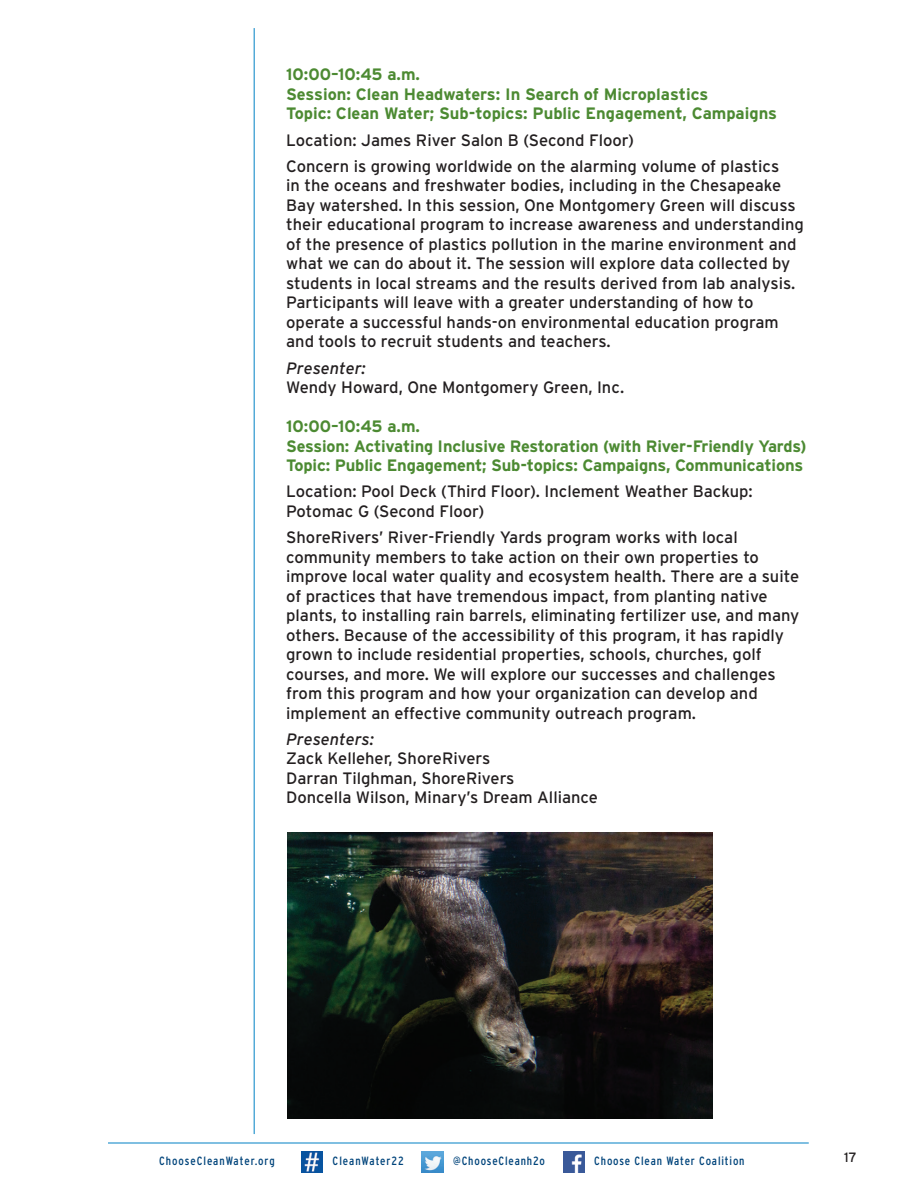
<style>
.page{position:relative;width:918px;height:1188px;background:#fff}
.page>*{position:absolute;margin:0;border:0;box-sizing:border-box;transform-origin:0 0}
.body{font:16.5px/19.5px "Interstate";color:#231f20}
.workshops_ind{font:700 16.5px "Interstate";letter-spacing:-.01em;color:#4c8a32}
.italic{font:italic 16.5px "Interstate";color:#231f20}
.t1{font:13.5px "Interstate";color:#231f20}
.t2{font:condensed 12px "Interstate";letter-spacing:.07em;color:#00447b}
</style>
<div class="page">
<hr style="left:108px;top:1143px;width:701px;height:1px;background:#0081c4">
<img style="left:563px;top:1151px;width:22px;height:22px">
<img style="left:422px;top:1151px;width:21px;height:22px">
<img style="left:301px;top:1152px;width:22px;height:20px">
<hr style="left:254px;top:28px;width:1px;height:1106px;background:#0081c4">
<img style="left:287px;top:832px;width:426px;height:287px">
<p class="workshops_ind" style="left:286px;top:65px;width:135px">10:00–10:45 a.m.</p>
<p class="workshops_ind" style="left:286px;top:85px;width:424px">Session: Clean Headwaters: In Search of Microplastics</p>
<p class="workshops_ind" style="left:286px;top:104px;width:492px">Topic: Clean Water; Sub-topics: Public Engagement, Campaigns</p>
<p class="body" style="left:286px;top:130px;width:349px">Location: James River Salon B (Second Floor)</p>
<p class="body" style="left:286px;top:156px;width:519px">Concern is growing worldwide on the alarming volume of plastics<br>in the oceans and freshwater bodies, including in the Chesapeake Bay watershed. In this session, One Montgomery Green will discuss their educational program to increase awareness and understanding of the presence of plastics pollution in the marine environment and what we can do about it. The session will explore data collected by students in local streams and the results derived from lab analysis.<br>Participants will leave with a greater understanding of how to operate a successful hands-on environmental education program and tools to recruit students and teachers.</p>
<p class="italic" style="left:286px;top:358px;width:81px">Presenter:</p>
<p class="body" style="left:286px;top:377px;width:340px">Wendy Howard, One Montgomery Green, Inc.</p>
<p class="workshops_ind" style="left:286px;top:417px;width:135px">10:00–10:45 a.m.</p>
<p class="workshops_ind" style="left:286px;top:437px;width:522px">Session: Activating Inclusive Restoration (with River-Friendly Yards)</p>
<p class="workshops_ind" style="left:286px;top:456px;width:519px">Topic: Public Engagement; Sub-topics: Campaigns, Communications</p>
<p class="body" style="left:286px;top:482px;width:468px">Location: Pool Deck (Third Floor). Inclement Weather Backup:<br>Potomac G (Second Floor)</p>
<p class="body" style="left:286px;top:527px;width:515px">ShoreRivers’ River-Friendly Yards program works with local community members to take action on their own properties to improve local water quality and ecosystem health. There are a suite of practices that have tremendous impact, from planting native plants, to installing rain barrels, eliminating fertilizer use, and many others. Because of the accessibility of this program, it has rapidly grown to include residential properties, schools, churches, golf courses, and more. We will explore our successes and challenges from this program and how your organization can develop and implement an effective community outreach program.</p>
<p class="italic" style="left:286px;top:730px;width:89px">Presenters:</p>
<p class="body" style="left:286px;top:749px;width:206px">Zack Kelleher, ShoreRivers</p>
<p class="body" style="left:286px;top:768px;width:230px">Darran Tilghman, ShoreRivers</p>
<p class="body" style="left:286px;top:788px;width:313px">Doncella Wilson, Minary’s Dream Alliance</p>
<p class="t2" style="left:159px;top:1154px;width:117px">ChooseCleanWater.org</p>
<p class="t2" style="left:333px;top:1154px;width:73px">CleanWater22</p>
<p class="t2" style="left:453px;top:1154px;width:93px">@ChooseCleanh2o</p>
<p class="t2" style="left:594px;top:1154px;width:152px">Choose Clean Water Coalition</p>
<p class="t1" style="left:844px;top:1150px;width:14px">17</p>
</div>
